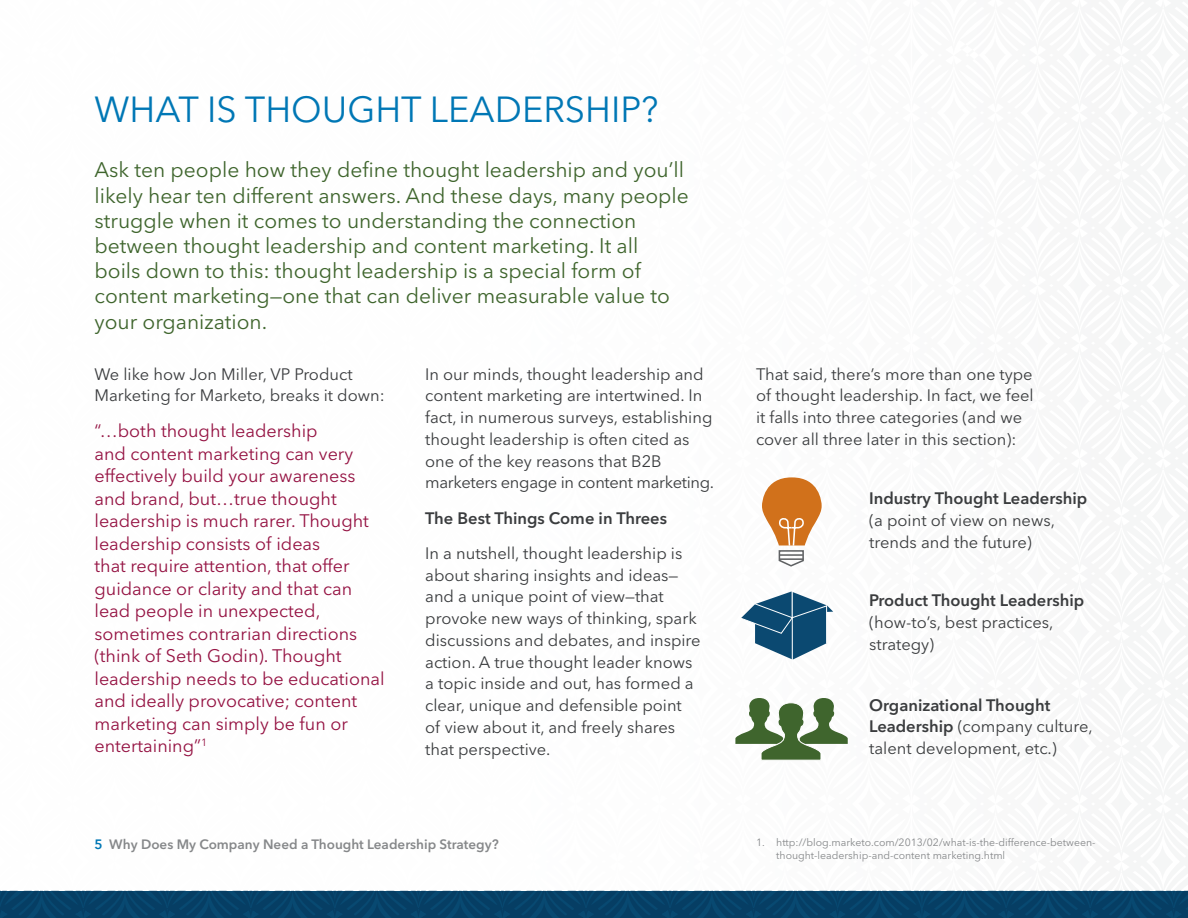
<style>
.page{position:relative;width:1188px;height:918px;background:#fff}
.page>*{position:absolute;margin:0;border:0;box-sizing:border-box;transform-origin:0 0}
.HEADER_Chapter{font:36px "Avenir Next LT Pro";color:#0077b5}
.SUBHEAD_Chapter{font:21px/25.2px "Avenir Next LT Pro";color:#3f652d}
.Body___Quote{font:18px/22.5px "Avenir Next LT Pro";color:#951343}
.Body{font:16.5px/21.8px "Avenir Next LT Pro";color:#3a3c3e}
.Body___H3{font:600 16.5px "Avenir Next LT Pro";color:#3a3c3e}
.t1{font:600 13.5px "Avenir Next LT Pro";color:#86888a}
.t2{font:10.5px/12.6px "Avenir Next LT Pro";color:#86888a}
.s1{color:#0077b5}
.s2{font-weight:600}
</style>
<div class="page">
<svg style="left:0;top:891px;width:1188px;height:27px;background:#064168"></svg>
<svg style="left:735px;top:698px;width:113px;height:63px"></svg>
<svg style="left:741px;top:591px;width:92px;height:69px"></svg>
<svg style="left:762px;top:477px;width:60px;height:90px"></svg>
<hr style="left:779px;top:554px;width:24px;height:2px;background:#606264">
<hr style="left:780px;top:558px;width:23px;height:2px;background:#606264">
<p class="HEADER_Chapter" style="left:94px;top:88px;width:566px">WHAT IS THOUGHT LEADERSHIP?</p>
<p class="SUBHEAD_Chapter" style="left:94px;top:157px;width:596px">Ask ten people how they define thought leadership and you’ll likely hear ten different answers. And these days, many people struggle when it comes to understanding the connection between thought leadership and content marketing. It all boils down to this: thought leadership is a special form of content marketing—one that can deliver measurable value to your organization.</p>
<p class="Body" style="left:94px;top:363px;width:292px">We like how Jon Miller, VP Product<br>Marketing for Marketo, breaks it down:</p>
<p class="Body___Quote" style="left:94px;top:420px;width:292px">“…both thought leadership<br>and content marketing can very effectively build your awareness and brand, but…true thought leadership is much rarer. Thought leadership consists of ideas<br>that require attention, that offer guidance or clarity and that can lead people in unexpected, sometimes contrarian directions (think of Seth Godin). Thought leadership needs to be educational and ideally provocative; content marketing can simply be fun or entertaining”<sup>1</sup></p>
<p class="Body" style="left:425px;top:363px;width:290px">In our minds, thought leadership and content marketing are intertwined. In fact, in numerous surveys, establishing thought leadership is often cited as one of the key reasons that B2B marketers engage in content marketing.</p>
<p class="Body___H3" style="left:425px;top:508px;width:243px">The Best Things Come in Threes</p>
<p class="Body" style="left:425px;top:542px;width:277px">In a nutshell, thought leadership is about sharing insights and ideas— and a unique point of view—that provoke new ways of thinking, spark discussions and debates, and inspire action. A true thought leader knows a topic inside and out, has formed a clear, unique and defensible point of view about it, and freely shares that perspective.</p>
<p class="t1" style="left:94px;top:836px;width:406px"><span class="s1">5</span> Why Does My Company Need a Thought Leadership Strategy?</p>
<p class="Body" style="left:756px;top:363px;width:279px">That said, there’s more than one type of thought leadership. In fact, we feel it falls into three categories (and we cover all three later in this section):</p>
<p class="Body" style="left:869px;top:488px;width:219px"><span class="s2">Industry Thought Leadership </span>(a point of view on news, trends and the future)</p>
<p class="Body" style="left:869px;top:589px;width:217px"><span class="s2">Product Thought Leadership </span>(how-to’s, best practices, strategy)</p>
<p class="Body" style="left:869px;top:694px;width:225px"><span class="s2">Organizational Thought<br>Leadership</span> (company culture, talent development, etc.)</p>
<p class="t2" style="left:776px;top:836px;width:321px;text-indent:-20px">1. http://blog.marketo.com/2013/02/what-is-the-difference-between&shy;thought-leadership-and-content marketing.html</p>
</div>
